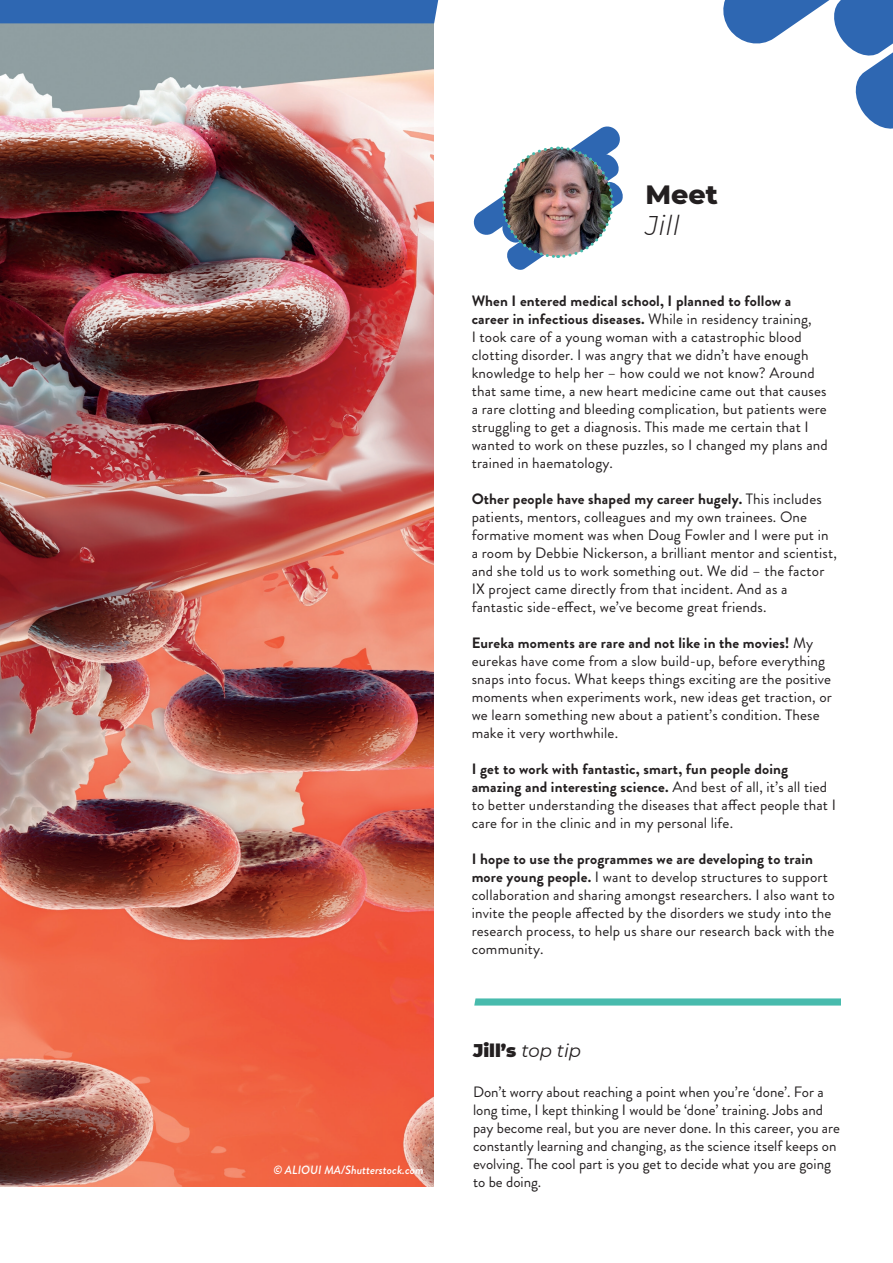
<style>
.page{position:relative;width:893px;height:1263px;background:#fff}
.page>*{position:absolute;margin:0;border:0;box-sizing:border-box;transform-origin:0 0}
.t1{font:800 27px "Montserrat";color:#231f20}
.t2{font:italic 300 27px "Montserrat";color:#231f20}
.t3{font:900 18px "Montserrat";color:#231f20}
.t4{font:15px/18px "Brandon Grotesque";letter-spacing:.01em;color:#231f20}
.t5{font:italic 500 12px "Brandon Grotesque";color:#fff}
.s1{font-weight:700}
.s2{font-weight:400;font-style:italic}
</style>
<div class="page">
<img style="left:0;top:23px;width:434px;height:1163px">
<div style="left:0;top:0;width:438px;height:23px;background:#2e67b2"></div>
<svg style="left:723px;top:0;width:170px;height:129px"></svg>
<svg style="left:474px;top:998px;width:367px;height:7px;background:#54bfb2"></svg>
<img style="left:473px;top:126px;width:150px;height:144px">
<p class="t5" style="left:273px;top:1161px;width:152px">© ALIOUI MA/Shutterstock.com</p>
<p class="t1" style="left:645px;top:174px;width:74px">Meet</p>
<p class="t2" style="left:645px;top:207px;width:36px">Jill</p>
<p class="t4" style="left:472px;top:292px;width:358px"><span class="s1">When I entered medical school, I planned to follow a career in infectious diseases.</span> While in residency training,<br>I took care of a young woman with a catastrophic blood clotting disorder. I was angry that we didn’t have enough knowledge to help her – how could we not know? Around that same time, a new heart medicine came out that causes a rare clotting and bleeding complication, but patients were struggling to get a diagnosis. This made me certain that I wanted to work on these puzzles, so I changed my plans and trained in haematology.</p>
<p class="t4" style="left:472px;top:490px;width:367px"><span class="s1">Other people have shaped my career hugely.</span> This includes patients, mentors, colleagues and my own trainees. One formative moment was when Doug Fowler and I were put in a room by Debbie Nickerson, a brilliant mentor and scientist, and she told us to work something out. We did – the factor IX project came directly from that incident. And as a fantastic side-effect, we’ve become great friends.</p>
<p class="t4" style="left:472px;top:634px;width:362px"><span class="s1">Eureka moments are rare and not like in the movies!</span> My eurekas have come from a slow build-up, before everything snaps into focus. What keeps things exciting are the positive moments when experiments work, new ideas get traction, or we learn something new about a patient’s condition. These make it very worthwhile.</p>
<p class="t4" style="left:472px;top:760px;width:366px"><span class="s1">I get to work with fantastic, smart, fun people doing amazing and interesting science.</span> And best of all, it’s all tied to better understanding the diseases that affect people that I care for in the clinic and in my personal life.</p>
<p class="t4" style="left:472px;top:850px;width:365px"><span class="s1">I hope to use the programmes we are developing to train more young people.</span> I want to develop structures to support collaboration and sharing amongst researchers. I also want to invite the people affected by the disorders we study into the research process, to help us share our research back with the community.</p>
<p class="t3" style="left:473px;top:1037px;width:110px">Jill’s <span class="s2">top tip</span></p>
<p class="t4" style="left:473px;top:1083px;width:369px">Don’t worry about reaching a point when you’re ‘done’. For a long time, I kept thinking I would be ‘done’ training. Jobs and pay become real, but you are never done. In this career, you are constantly learning and changing, as the science itself keeps on evolving. The cool part is you get to decide what you are going to be doing.</p>
</div>
